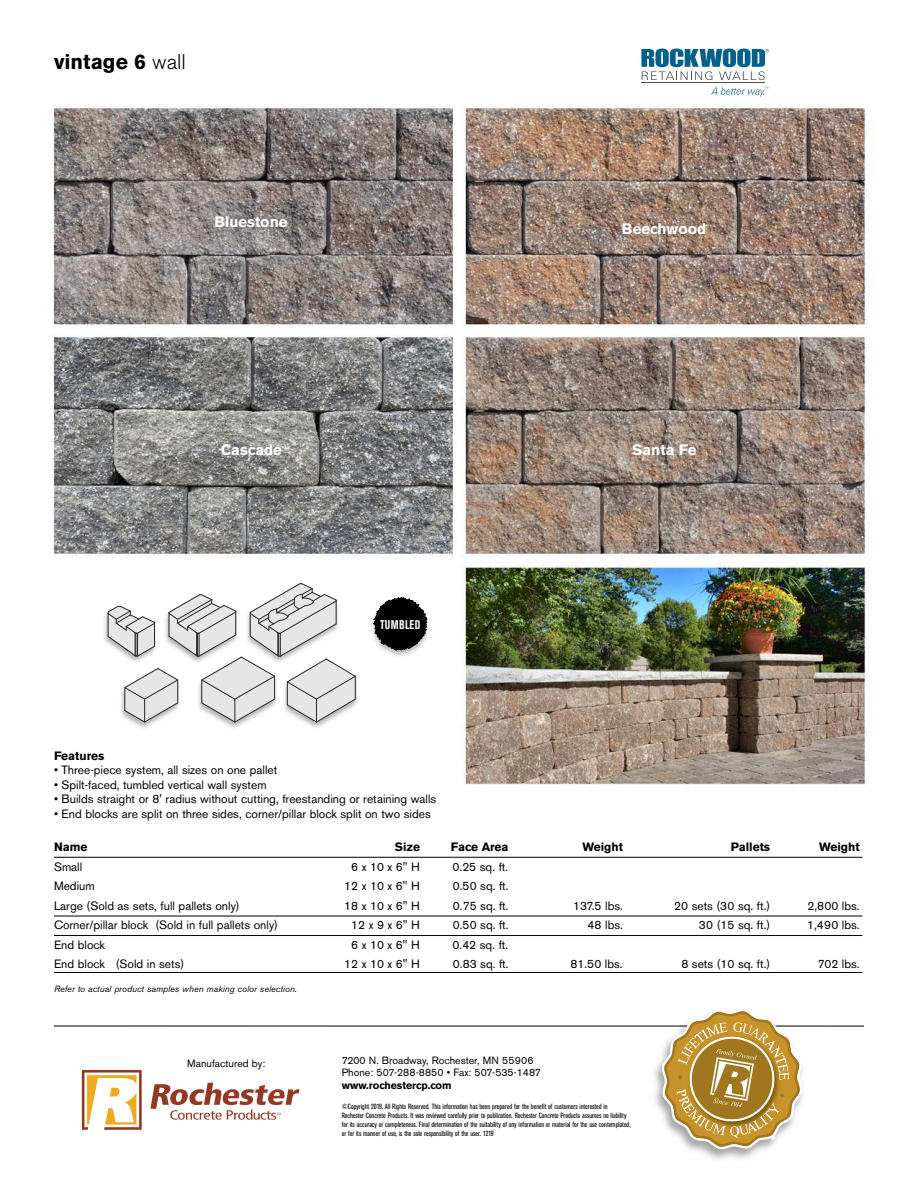
<style>
.page{position:relative;width:918px;height:1188px;background:#fff}
.page>*{position:absolute;margin:0;border:0;box-sizing:border-box;transform-origin:0 0}
.t1{font:700 21px "Akzidenz Grotesk BE";color:#000}
.t2{font:700 15px "Akzidenz Grotesk BE";color:#fff}
.t3{font:700 condensed 12.45px "Akzidenz Grotesk BE";letter-spacing:.035em;color:#fff;scale:.92 1}
.t4{font:12px "Akzidenz Grotesk BE";color:#000}
.t5{font:700 12px "Akzidenz Grotesk BE";color:#000}
.t6{font:10.5px/12.6px "Akzidenz Grotesk BE";color:#000}
.t7{font:700 10.5px "Akzidenz Grotesk BE";color:#000}
.t8{font:italic 9px "Akzidenz Grotesk BE";letter-spacing:.005em;color:#000}
.t9{font:condensed 7.5px/9px "Akzidenz Grotesk BE";letter-spacing:-.005em;color:#000}
.s1{font-weight:300}
</style>
<div class="page">
<img style="left:52px;top:48px;width:816px;height:925px">
<hr style="left:54px;top:1026px;width:810px;height:1px;background:#000">
<svg style="left:82px;top:1070px;width:60px;height:60px"></svg>
<svg style="left:150px;top:1083px;width:149px;height:37px"></svg>
<img style="left:637px;top:1025px;width:191px;height:134px">
<img style="left:637px;top:1026px;width:191px;height:1px">
<svg style="left:660px;top:1011px;width:144px;height:140px"></svg>
<svg style="left:641px;top:49px;width:128px;height:31px"></svg>
<hr style="left:641px;top:82px;width:124px;height:1px;background:#4d4d4d">
<svg style="left:711px;top:87px;width:57px;height:10px"></svg>
<hr style="left:54px;top:857px;width:808px;height:1px;background:#000">
<hr style="left:54px;top:916px;width:808px;height:1px;background:#000">
<hr style="left:54px;top:935px;width:808px;height:1px;background:#000">
<hr style="left:54px;top:972px;width:808px;height:1px;background:#000">
<img style="left:84px;top:567px;width:312px;height:185px">
<svg style="left:107px;top:583px;width:249px;height:140px"></svg>
<img style="left:354px;top:570px;width:95px;height:102px">
<img style="left:354px;top:571px;width:23px;height:101px">
<svg style="left:373px;top:597px;width:56px;height:55px"></svg>
<div style="left:377px;top:601px;width:47px;height:46px;background:#000;border-radius:50%"></div>
<h1 class="t1" style="left:54px;top:54px;width:133px">vintage 6 <span class="s1">wall</span></h1>
<p class="t2" style="left:214px;top:216px;width:75px">Bluestone</p>
<p class="t2" style="left:622px;top:223px;width:86px">Beechwood</p>
<p class="t2" style="left:221px;top:445px;width:62px">Cascade</p>
<p class="t2" style="left:632px;top:445px;width:66px">Santa Fe</p>
<p class="t3" style="left:380px;top:620px;width:45px">TUMBLED</p>
<p class="t5" style="left:54px;top:751px;width:52px">Features</p>
<p class="t4" style="left:54px;top:766px;width:225px">• Three-piece system, all sizes on one pallet</p>
<p class="t4" style="left:54px;top:780px;width:214px">• Spilt-faced, tumbled vertical wall system</p>
<p class="t4" style="left:54px;top:795px;width:384px">• Builds straight or 8' radius without cutting, freestanding or retaining walls</p>
<p class="t4" style="left:54px;top:809px;width:378px">• End blocks are split on three sides, corner/pillar block split on two sides</p>
<p class="t5" style="left:54px;top:843px;width:35px">Name</p>
<p class="t5" style="left:395px;top:843px;width:27px">Size</p>
<p class="t5" style="left:451px;top:843px;width:59px">Face Area</p>
<p class="t5" style="left:582px;top:843px;width:42px">Weight</p>
<p class="t5" style="left:731px;top:843px;width:41px">Pallets</p>
<p class="t5" style="left:819px;top:843px;width:42px">Weight</p>
<p class="t4" style="left:54px;top:862px;width:30px">Small</p>
<p class="t4" style="left:351px;top:862px;width:70px">6 x 10 x 6" H</p>
<p class="t4" style="left:453px;top:862px;width:57px">0.25 sq. ft.</p>
<p class="t4" style="left:54px;top:882px;width:42px">Medium</p>
<p class="t4" style="left:344px;top:882px;width:77px">12 x 10 x 6" H</p>
<p class="t4" style="left:453px;top:882px;width:57px">0.50 sq. ft.</p>
<p class="t4" style="left:54px;top:901px;width:187px">Large (Sold as sets, full pallets only)</p>
<p class="t4" style="left:344px;top:901px;width:77px">18 x 10 x 6" H</p>
<p class="t4" style="left:453px;top:901px;width:57px">0.75 sq. ft.</p>
<p class="t4" style="left:573px;top:901px;width:51px">137.5 lbs.</p>
<p class="t4" style="left:674px;top:901px;width:98px">20 sets (30 sq. ft.)</p>
<p class="t4" style="left:807px;top:901px;width:54px">2,800 lbs.</p>
<p class="t4" style="left:54px;top:921px;width:226px">Corner/pillar block (Sold in full pallets only)</p>
<p class="t4" style="left:351px;top:921px;width:70px">12 x 9 x 6" H</p>
<p class="t4" style="left:453px;top:921px;width:57px">0.50 sq. ft.</p>
<p class="t4" style="left:587px;top:921px;width:37px">48 lbs.</p>
<p class="t4" style="left:699px;top:921px;width:73px">30 (15 sq. ft.)</p>
<p class="t4" style="left:807px;top:921px;width:54px">1,490 lbs.</p>
<p class="t4" style="left:54px;top:940px;width:53px">End block</p>
<p class="t4" style="left:351px;top:940px;width:70px">6 x 10 x 6" H</p>
<p class="t4" style="left:453px;top:940px;width:57px">0.42 sq. ft.</p>
<p class="t4" style="left:54px;top:960px;width:132px">End block (Sold in sets)</p>
<p class="t4" style="left:344px;top:960px;width:77px">12 x 10 x 6" H</p>
<p class="t4" style="left:453px;top:960px;width:57px">0.83 sq. ft.</p>
<p class="t4" style="left:570px;top:960px;width:54px">81.50 lbs.</p>
<p class="t4" style="left:681px;top:960px;width:90px">8 sets (10 sq. ft.)</p>
<p class="t4" style="left:818px;top:960px;width:43px">702 lbs.</p>
<p class="t8" style="left:54px;top:985px;width:245px">Refer to actual product samples when making color selection.</p>
<p class="t6" style="left:187px;top:1058px;width:79px">Manufactured by:</p>
<p class="t6" style="left:342px;top:1055px;width:201px">7200 N. Broadway, Rochester, MN 55906<br>Phone: 507-288-8850 • Fax: 507-535-1487</p>
<p class="t7" style="left:342px;top:1081px;width:111px">www.rochestercp.com</p>
<p class="t9" style="left:342px;top:1102px;width:290px">©Copyright 2019. All Rights Reserved. This information has been prepared for the benefit of customers interested in Rochester Concrete Products. It was reviewed carefully prior to publication. Rochester Concrete Products assumes no liability for its accuracy or completeness. Final determination of the suitability of any information or material for the use contemplated, or for its manner of use, is the sole responsibility of the user. 1219</p>
</div>
